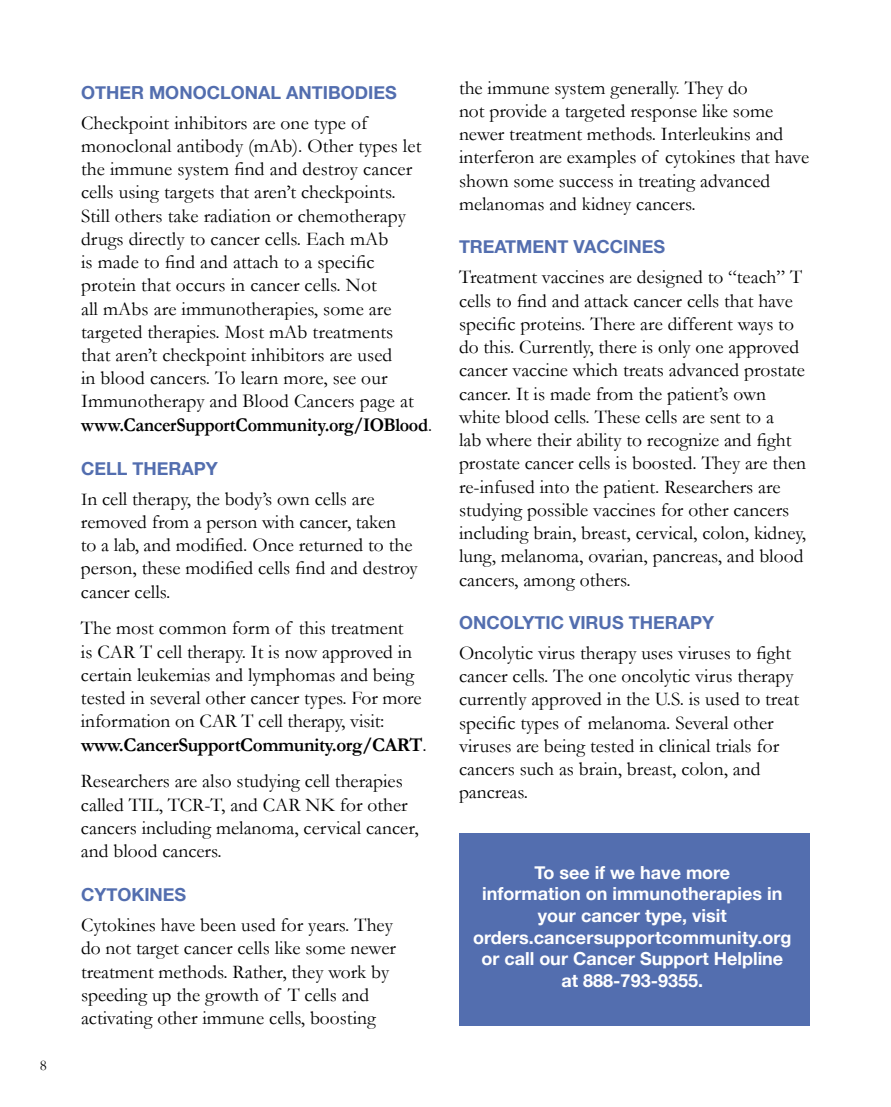
<style>
.page{position:relative;width:891px;height:1107px;background:#fff}
.page>*{position:absolute;margin:0;border:0;box-sizing:border-box;transform-origin:0 0}
.t1{font:19.5px/23.2px "Garamond";color:#000}
.t2{font:700 18px/21.6px "Helvetica Neue";color:#fff;text-align:center}
.t3{font:700 18px "Helvetica Neue";color:#536eaf}
.t4{font:15px "Garamond";color:#000}
.s1{font-weight:700}
.s2{font-size:18px}
</style>
<div class="page">
<div style="left:459px;top:833px;width:351px;height:193px;background:#536eaf"></div>
<p class="t4" style="left:40px;top:1056px;width:9px">8</p>
<p class="t3" style="left:81px;top:78px;width:317px">OTHER MONOCLONAL ANTIBODIES</p>
<p class="t1" style="left:81px;top:111px;width:353px">Checkpoint inhibitors are one type of monoclonal antibody (mAb). Other types let the immune system find and destroy cancer cells using targets that aren’t checkpoints.<br>Still others take radiation or chemotherapy drugs directly to cancer cells. Each mAb<br>is made to find and attach to a specific protein that occurs in cancer cells. Not<br>all mAbs are immunotherapies, some are targeted therapies. Most mAb treatments<br>that aren’t checkpoint inhibitors are used<br>in blood cancers. To learn more, see our Immunotherapy and Blood Cancers page at <span class="s1">www.CancerSupportCommunity.org/IOBlood</span>.</p>
<p class="t3" style="left:81px;top:454px;width:138px">CELL THERAPY</p>
<p class="t1" style="left:81px;top:487px;width:338px"><span class="s2">I</span>n cell therapy, the body’s own cells are removed from a person with cancer, taken<br>to a lab, and modified. Once returned to the person, these modified cells find and destroy cancer cells.</p>
<p class="t1" style="left:81px;top:616px;width:347px">The most common form of this treatment<br>is CAR T cell therapy. It is now approved in certain leukemias and lymphomas and being tested in several other cancer types. For more information on CAR T cell therapy, visit: <span class="s1">www.CancerSupportCommunity.org/CART</span>.</p>
<p class="t1" style="left:81px;top:769px;width:339px">Researchers are also studying cell therapies called TIL, TCR-T, and CAR NK for other cancers including melanoma, cervical cancer, and blood cancers.</p>
<p class="t3" style="left:81px;top:881px;width:107px">CYTOKINES</p>
<p class="t1" style="left:81px;top:913px;width:316px">Cytokines have been used for years. They do not target cancer cells like some newer treatment methods. Rather, they work by speeding up the growth of T cells and activating other immune cells, boosting</p>
<p class="t1" style="left:459px;top:76px;width:352px">the immune system generally. They do<br>not provide a targeted response like some newer treatment methods. Interleukins and interferon are examples of cytokines that have shown some success in treating advanced melanomas and kidney cancers.</p>
<p class="t3" style="left:459px;top:233px;width:208px">TREATMENT VACCINES</p>
<p class="t1" style="left:459px;top:265px;width:349px">Treatment vaccines are designed to “teach” T cells to find and attack cancer cells that have specific proteins. There are different ways to do this. Currently, there is only one approved cancer vaccine which treats advanced prostate cancer. It is made from the patient’s own white blood cells. These cells are sent to a<br>lab where their ability to recognize and fight prostate cancer cells is boosted. They are then re-infused into the patient. Researchers are studying possible vaccines for other cancers including brain, breast, cervical, colon, kidney, lung, melanoma, ovarian, pancreas, and blood cancers, among others.</p>
<p class="t3" style="left:459px;top:608px;width:257px">ONCOLYTIC VIRUS THERAPY</p>
<p class="t1" style="left:459px;top:641px;width:342px">Oncolytic virus therapy uses viruses to fight cancer cells. The one oncolytic virus therapy currently approved in the U.S. is used to treat specific types of melanoma. Several other viruses are being tested in clinical trials for cancers such as brain, breast, colon, and pancreas.</p>
<p class="t2" style="left:473px;top:862px;width:320px">To see if we have more<br>information on immunotherapies in your cancer type, visit orders.cancersupportcommunity.org or call our Cancer Support Helpline at 888-793-9355.</p>
</div>
